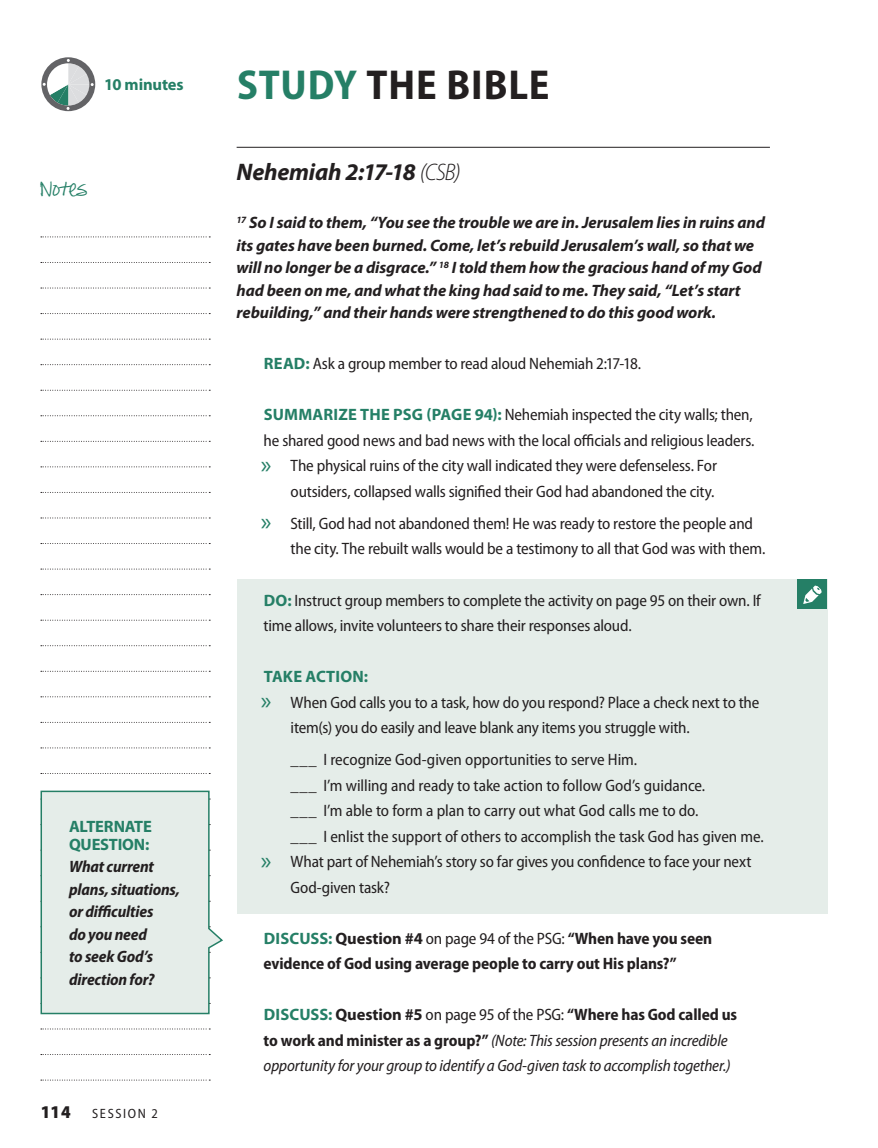
<style>
.page{position:relative;width:878px;height:1148px;background:#fff}
.page>*{position:absolute;margin:0;border:0;box-sizing:border-box;transform-origin:0 0}
.t1{font:700 semi-condensed 42px "Myriad Pro";letter-spacing:.02em;color:#231f20}
.t2{font:italic 700 24px "Myriad Pro";letter-spacing:-.01em;color:#231f20}
.t3{font:900 semi-condensed 18px "Myriad Pro";color:#231f20}
.t4{font:semi-condensed 16.5px/25.5px "Myriad Pro";letter-spacing:-.01em;color:#231f20}
.t5{font:italic 700 16.5px/22.5px "Myriad Pro";letter-spacing:-.005em;color:#231f20}
.t6{font:italic semi-condensed 16.5px/25.5px "Myriad Pro";letter-spacing:-.01em;color:#231f20}
.t7{font:700 semi-condensed 16.5px/25.5px "Myriad Pro";letter-spacing:-.005em;color:#231f20}
.t8{font:italic 700 semi-condensed 16.5px/22.5px "Myriad Pro";letter-spacing:-.01em;color:#231f20}
.t9{font:700 16.5px/18px "Myriad Pro";letter-spacing:-.01em;color:#257f66}
.t10{font:700 16.5px "Myriad Pro";letter-spacing:.01em;color:#257f66}
.t11{font:15px "Pea Alesa";letter-spacing:-.03em;color:#257f66}
.t12{font:semi-condensed 13.5px "Myriad Pro";letter-spacing:.13em;color:#231f20}
.s1{color:#257f66}
.s2{font-weight:300;font-stretch:semi-condensed}
.s3{font-weight:700;font-stretch:normal;color:#257f66}
.s4{font-stretch:normal;font-size:25.5px;color:#257f66}
.s5{font-stretch:normal;color:#257f66}
.s6{font-stretch:normal}
.s7{font-weight:400}
.s8{font-weight:700;font-style:normal;font-stretch:normal;color:#257f66}
.s9{font-weight:700;font-style:normal;font-stretch:normal}
.s10{font-style:normal}
.s11{font-weight:700;font-style:normal}
</style>
<div class="page">
<svg style="left:41px;top:236px;width:169px;height:1px"></svg>
<svg style="left:41px;top:262px;width:169px;height:1px"></svg>
<svg style="left:41px;top:288px;width:169px;height:1px"></svg>
<svg style="left:41px;top:313px;width:169px;height:1px"></svg>
<svg style="left:41px;top:339px;width:169px;height:1px"></svg>
<svg style="left:41px;top:364px;width:169px;height:1px"></svg>
<svg style="left:41px;top:390px;width:169px;height:1px"></svg>
<svg style="left:41px;top:415px;width:169px;height:1px"></svg>
<svg style="left:41px;top:441px;width:169px;height:1px"></svg>
<svg style="left:41px;top:466px;width:169px;height:1px"></svg>
<svg style="left:41px;top:492px;width:169px;height:1px"></svg>
<svg style="left:41px;top:517px;width:169px;height:1px"></svg>
<svg style="left:41px;top:543px;width:169px;height:1px"></svg>
<svg style="left:41px;top:568px;width:169px;height:1px"></svg>
<svg style="left:41px;top:594px;width:169px;height:1px"></svg>
<svg style="left:41px;top:620px;width:169px;height:1px"></svg>
<svg style="left:41px;top:645px;width:169px;height:1px"></svg>
<svg style="left:41px;top:671px;width:169px;height:1px"></svg>
<svg style="left:41px;top:696px;width:169px;height:1px"></svg>
<svg style="left:41px;top:722px;width:169px;height:1px"></svg>
<svg style="left:41px;top:747px;width:169px;height:1px"></svg>
<svg style="left:41px;top:773px;width:169px;height:1px"></svg>
<svg style="left:41px;top:1028px;width:169px;height:1px"></svg>
<svg style="left:41px;top:1054px;width:169px;height:1px"></svg>
<svg style="left:41px;top:1079px;width:169px;height:1px"></svg>
<div style="left:237px;top:579px;width:590px;height:334px;background:#e5ede9"></div>
<div style="left:796px;top:579px;width:30px;height:30px;background:#257f66"></div>
<svg style="left:803px;top:585px;width:18px;height:19px"></svg>
<hr style="left:237px;top:147px;width:532px;height:1px;background:#231f20">
<svg style="left:40px;top:790px;width:183px;height:225px;background:#e1ebe6"></svg>
<svg style="left:41px;top:57px;width:54px;height:54px"></svg>
<p class="t9" style="left:104px;top:75px;width:81px">10 minutes</p>
<h1 class="t1" style="left:237px;top:58px;width:314px"><span class="s1">STUDY</span> THE BIBLE</h1>
<p class="t11" style="left:40px;top:187px;width:48px">Notes</p>
<p class="t9" style="left:69px;top:816px;width:84px">ALTERNATE<br>QUESTION:</p>
<p class="t8" style="left:69px;top:854px;width:112px">What current plans, situations, or difficulties<br>do you need<br>to seek God’s direction for?</p>
<p class="t3" style="left:40px;top:1100px;width:32px">114</p>
<p class="t12" style="left:92px;top:1105px;width:67px">Sess ion 2</p>
<h2 class="t2" style="left:237px;top:156px;width:226px">Nehemiah 2:17-18 <span class="s2">(CSB)</span></h2>
<p class="t5" style="left:236px;top:211px;width:530px"><sup>17</sup> So I said to them, “You see the trouble we are in. Jerusalem lies in ruins and its gates have been burned. Come, let’s rebuild Jerusalem’s wall, so that we will no longer be a disgrace.” <sup>18</sup> I told them how the gracious hand of my God had been on me, and what the king had said to me. They said, “Let’s start rebuilding,” and their hands were strengthened to do this good work.</p>
<p class="t4" style="left:264px;top:351px;width:379px"><span class="s3">READ:</span> Ask a group member to read aloud Nehemiah 2:17-18.</p>
<p class="t4" style="left:264px;top:402px;width:490px"><span class="s3">SUMMARIZE THE PSG (PAGE 94):</span> Nehemiah inspected the city walls; then,</p>
<p class="t4" style="left:263px;top:427px;width:492px">he shared good news and bad news with the local officials and religious leaders.</p>
<p class="t4" style="left:261px;top:452px;width:457px"><span class="s4">»</span> The physical ruins of the city wall indicated they were defenseless. For</p>
<p class="t4" style="left:291px;top:478px;width:425px">outsiders, collapsed walls signified their God had abandoned the city.</p>
<p class="t4" style="left:291px;top:510px;width:476px;text-indent:-30px"><span class="s4">»</span> Still, God had not abandoned them! He was ready to restore the people and the city. The rebuilt walls would be a testimony to all that God was with them.</p>
<p class="t4" style="left:264px;top:587px;width:498px"><span class="s3">DO:</span> Instruct group members to complete the activity on page 95 on their own. If time allows, invite volunteers to share their responses aloud.</p>
<p class="t10" style="left:264px;top:665px;width:106px">TAKE ACTION:</p>
<p class="t4" style="left:261px;top:689px;width:500px"><span class="s4">»</span> When God calls you to a task, how do you respond? Place a check next to the</p>
<p class="t4" style="left:291px;top:714px;width:400px">item(s) you do easily and leave blank any items you struggle with.</p>
<p class="t4" style="left:291px;top:746px;width:348px">___ I recognize God-given opportunities to serve Him.</p>
<p class="t4" style="left:291px;top:772px;width:416px">___ I’m willing and ready to take action to follow God’s guidance.</p>
<p class="t4" style="left:291px;top:797px;width:409px">___ I’m able to form a plan to carry out what God calls me to do.</p>
<p class="t4" style="left:291px;top:823px;width:475px">___ I enlist the support of others to accomplish the task God has given me.</p>
<p class="t4" style="left:261px;top:848px;width:492px"><span class="s4">»</span> What part of Nehemiah’s story so far gives you confidence to face your next</p>
<p class="t4" style="left:291px;top:874px;width:101px">God-given task?</p>
<p class="t7" style="left:264px;top:925px;width:450px"><span class="s5">DISCUSS:</span> <span class="s6">Question #4</span> <span class="s7">on page 94 of the PSG:</span> “When have you seen evidence of God using average people to carry out His plans?”</p>
<p class="t6" style="left:264px;top:1002px;width:475px"><span class="s8">DISCUSS:</span> <span class="s9">Question #5</span> <span class="s10">on page 95 of the PSG:</span> <span class="s11">“Where has God called us to work and minister as a group?”</span> (Note: This session presents an incredible opportunity for your group to identify a God-given task to accomplish together.)</p>
</div>
